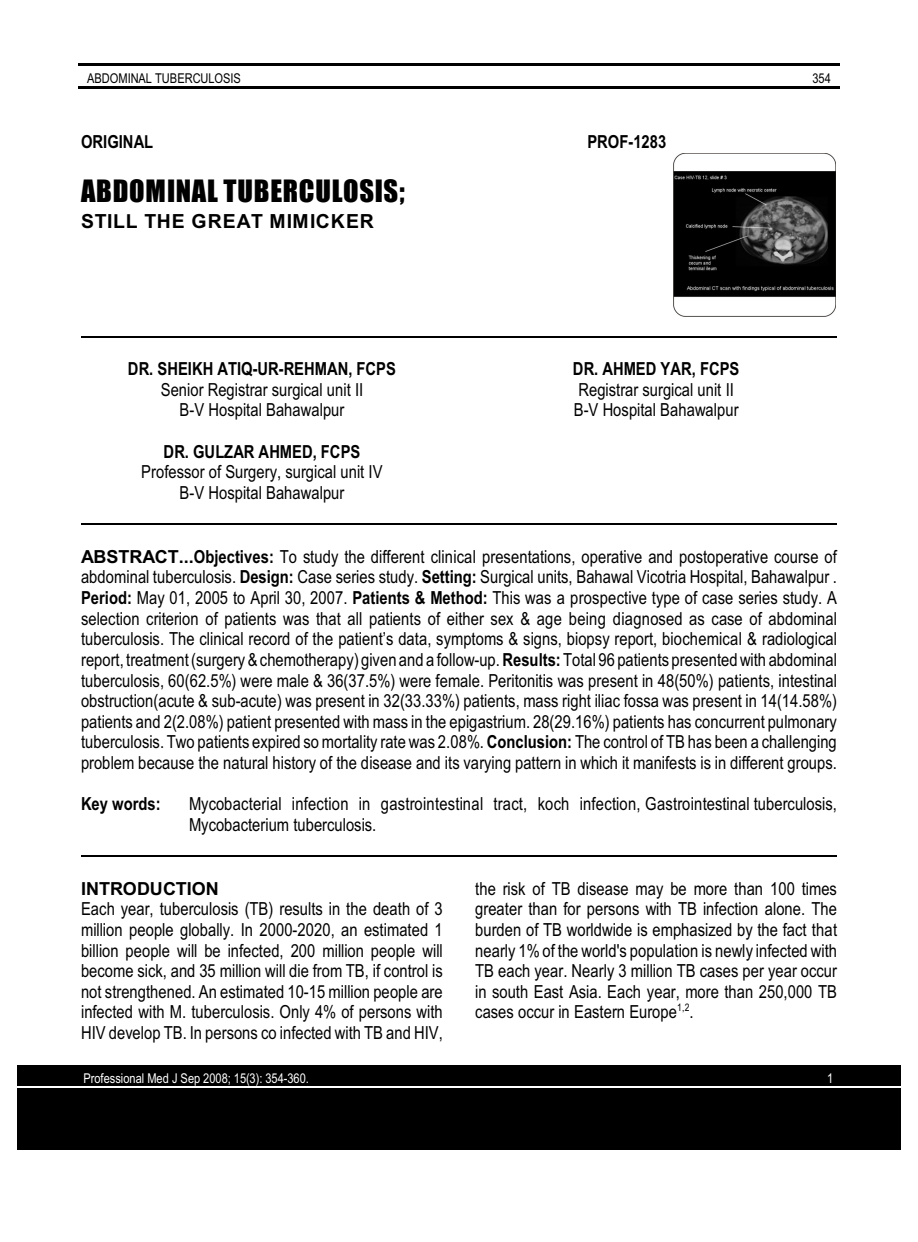
<style>
.page{position:relative;width:918px;height:1242px;background:#fff}
.page>*{position:absolute;margin:0;border:0;box-sizing:border-box;transform-origin:0 0}
.t1{font:28.5px "Impact";letter-spacing:.03em;color:#000}
.t2{font:700 19.5px "Arial";letter-spacing:.045em;color:#000}
.t3{font:18px/20.5px "Arial Narrow";letter-spacing:.005em;color:#000;text-align:justify}
.t4{font:700 18px "Arial Narrow";color:#000}
.t5{font:700 18px "Arial";letter-spacing:.005em;color:#000}
.t6{font:13.5px "Arial Narrow";color:#fff}
.t7{font:13.5px "Arial Narrow";color:#000}
.t8{font:10.5px "Arial Narrow";color:#000}
.s1{font-family:"Arial";font-weight:700}
.s2{font-weight:700}
</style>
<div class="page">
<hr style="left:78px;top:63px;width:762px;height:3px;background:#000">
<hr style="left:78px;top:86px;width:762px;height:3px;background:#000">
<div style="left:17px;top:1066px;width:884px;height:20px;background:#000"></div>
<div style="left:17px;top:1088px;width:884px;height:20px;background:#000"></div>
<div style="left:17px;top:1109px;width:884px;height:20px;background:#000"></div>
<div style="left:17px;top:1129px;width:884px;height:21px;background:#000"></div>
<hr style="left:81px;top:336px;width:756px;height:1px;background:#000">
<hr style="left:81px;top:523px;width:756px;height:2px;background:#000">
<hr style="left:81px;top:855px;width:756px;height:2px;background:#000">
<img style="left:673px;top:154px;width:162px;height:162px">
<p class="t7" style="left:87px;top:74px;width:155px">ABDOMINAL TUBERCULOSIS</p>
<p class="t7" style="left:812px;top:74px;width:20px">354</p>
<p class="t4" style="left:81px;top:135px;width:74px">ORIGINAL</p>
<p class="t4" style="left:587px;top:135px;width:80px">PROF-1283</p>
<h1 class="t1" style="left:81px;top:180px;width:325px">ABDOMINAL TUBERCULOSIS;</h1>
<p class="t2" style="left:81px;top:214px;width:294px">STILL THE GREAT MIMICKER</p>
<p class="t4" style="left:128px;top:362px;width:269px">DR. SHEIKH ATIQ-UR-REHMAN, FCPS</p>
<p class="t3" style="left:161px;top:381px;width:204px;text-align:center">Senior Registrar surgical unit II<br>B-V Hospital Bahawalpur</p>
<p class="t4" style="left:164px;top:445px;width:198px">DR. GULZAR AHMED, FCPS</p>
<p class="t3" style="left:141px;top:463px;width:243px;text-align:center">Professor of Surgery, surgical unit IV<br>B-V Hospital Bahawalpur</p>
<p class="t4" style="left:573px;top:362px;width:168px">DR. AHMED YAR, FCPS</p>
<p class="t3" style="left:574px;top:381px;width:166px">Registrar surgical unit II<br>B-V Hospital Bahawalpur</p>
<p class="t3" style="left:81px;top:548px;width:758px"><span class="s1">ABSTRACT...</span><span class="s2">Objectives:</span> To study the different clinical presentations, operative and postoperative course of abdominal tuberculosis. <span class="s2">Design:</span> Case series study. <span class="s2">Setting:</span> Surgical units, Bahawal Vicotria Hospital, Bahawalpur .<br><span class="s2">Period:</span> May 01, 2005 to April 30, 2007. <span class="s2">Patients &amp; Method:</span> This was a prospective type of case series study. A selection criterion of patients was that all patients of either sex &amp; age being diagnosed as case of abdominal tuberculosis. The clinical record of the patient’s data, symptoms &amp; signs, biopsy report, biochemical &amp; radiological report, treatment (surgery &amp; chemotherapy) given and a follow-up. <span class="s2">Results:</span> Total 96 patients presented with abdominal tuberculosis, 60(62.5%) were male &amp; 36(37.5%) were female. Peritonitis was present in 48(50%) patients, intestinal obstruction(acute &amp; sub-acute) was present in 32(33.33%) patients, mass right iliac fossa was present in 14(14.58%) patients and 2(2.08%) patient presented with mass in the epigastrium. 28(29.16%) patients has concurrent pulmonary tuberculosis. Two patients expired so mortality rate was 2.08%. <span class="s2">Conclusion:</span> The control of TB has been a challenging problem because the natural history of the disease and its varying pattern in which it manifests is in different groups.</p>
<p class="t4" style="left:81px;top:797px;width:81px">Key words:</p>
<p class="t3" style="left:189px;top:795px;width:649px">Mycobacterial infection in gastrointestinal tract, koch infection, Gastrointestinal tuberculosis,<br>Mycobacterium tuberculosis.</p>
<p class="t5" style="left:81px;top:882px;width:139px">INTRODUCTION</p>
<p class="t3" style="left:81px;top:900px;width:363px">Each year, tuberculosis (TB) results in the death of 3 million people globally. In 2000-2020, an estimated 1 billion people will be infected, 200 million people will become sick, and 35 million will die from TB, if control is not strengthened. An estimated 10-15 million people are infected with M. tuberculosis. Only 4% of persons with HIV develop TB. In persons co infected with TB and HIV,</p>
<p class="t3" style="left:475px;top:880px;width:363px">the risk of TB disease may be more than 100 times greater than for persons with TB infection alone. The burden of TB worldwide is emphasized by the fact that nearly 1% of the world's population is newly infected with TB each year. Nearly 3 million TB cases per year occur in south East Asia. Each year, more than 250,000 TB cases occur in Eastern Europe .</p>
<p class="t8" style="left:677px;top:1003px;width:14px">1,2</p>
<p class="t6" style="left:84px;top:1073px;width:227px">Professional Med J Sep 2008; 15(3): 354-360.</p>
<p class="t6" style="left:827px;top:1073px;width:8px">1</p>
</div>
